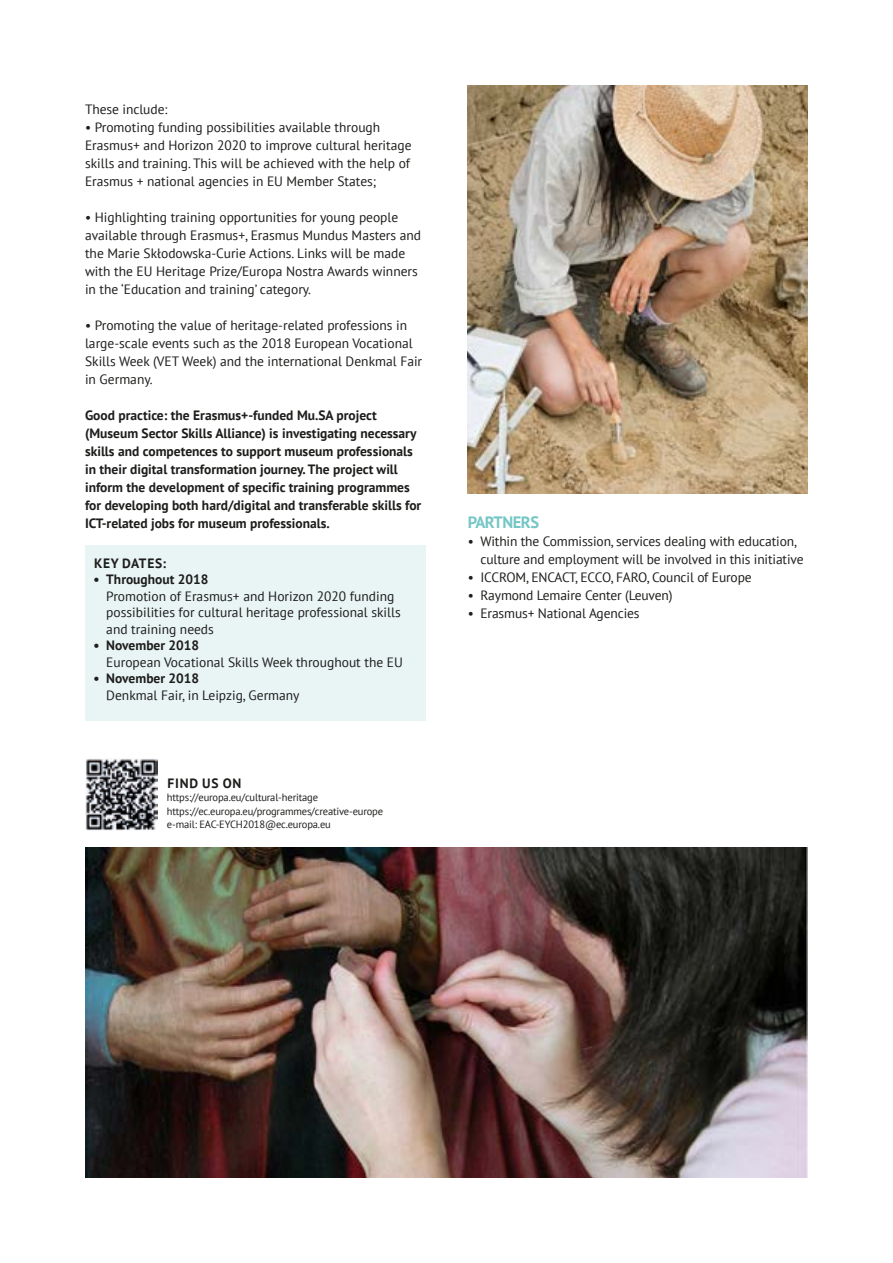
<style>
.page{position:relative;width:893px;height:1263px;background:#fff}
.page>*{position:absolute;margin:0;border:0;box-sizing:border-box;transform-origin:0 0}
.Networking{font:700 16.5px "PT Sans";letter-spacing:-.03em;color:#76c6c6}
.Networking-2{font:13.5px/18px "PT Sans";color:#1d1d1b}
.Networking-3{font:700 13.5px/18px "PT Sans";color:#1d1d1b}
.Networking-4{font:700 13.5px "PT Sans";letter-spacing:.05em;color:#1d1d1b}
.t1{font:10.5px "PT Sans";letter-spacing:-.015em;color:#1d1d1b}
.s1{font-weight:700}
</style>
<div class="page">
<img style="left:85px;top:848px;width:723px;height:330px">
<img style="left:85px;top:758px;width:72px;height:73px">
<div style="left:85px;top:546px;width:340px;height:175px;background:#e9f5f5"></div>
<img style="left:468px;top:85px;width:340px;height:408px">
<p class="Networking-2" style="left:85px;top:99px;width:84px">These include:</p>
<p class="Networking-2" style="left:85px;top:117px;width:328px">• Promoting funding possibilities available through Erasmus+ and Horizon 2020 to improve cultural heritage skills and training. This will be achieved with the help of Erasmus + national agencies in EU Member States;</p>
<p class="Networking-2" style="left:85px;top:207px;width:338px">• Highlighting training opportunities for young people available through Erasmus+, Erasmus Mundus Masters and the Marie Skłodowska-Curie Actions. Links will be made with the EU Heritage Prize/Europa Nostra Awards winners in the ‘Education and training’ category.</p>
<p class="Networking-2" style="left:85px;top:315px;width:339px">• Promoting the value of heritage-related professions in large-scale events such as the 2018 European Vocational Skills Week (VET Week) and the international Denkmal Fair in Germany.</p>
<p class="Networking-3" style="left:85px;top:406px;width:338px">Good practice: the Erasmus+-funded Mu.SA project (Museum Sector Skills Alliance) is investigating necessary skills and competences to support museum professionals in their digital transformation journey. The project will inform the development of specific training programmes for developing both hard/digital and transferable skills for ICT-related jobs for museum professionals.</p>
<p class="Networking-4" style="left:94px;top:554px;width:73px">KEY DATES:</p>
<p class="Networking-2" style="left:106px;top:571px;width:296px;line-height:16.5px;text-indent:-13px"><span class="s1">• Throughout 2018<br></span>Promotion of Erasmus+ and Horizon 2020 funding possibilities for cultural heritage professional skills and training needs</p>
<p class="Networking-2" style="left:106px;top:637px;width:298px;line-height:16.5px;text-indent:-13px"><span class="s1">• November 2018<br></span>European Vocational Skills Week throughout the EU</p>
<p class="Networking-2" style="left:106px;top:670px;width:195px;line-height:16.5px;text-indent:-13px"><span class="s1">• November 2018<br></span>Denkmal Fair, in Leipzig, Germany</p>
<p class="Networking-3" style="left:167px;top:773px;width:76px">FIND US ON</p>
<p class="t1" style="left:167px;top:790px;width:153px">https://europa.eu/cultural-heritage</p>
<p class="t1" style="left:167px;top:804px;width:218px">https://ec.europa.eu/programmes/creative-europe</p>
<p class="t1" style="left:167px;top:817px;width:165px">e-mail: EAC-EYCH2018@ec.europa.eu</p>
<p class="Networking" style="left:468px;top:511px;width:73px">PARTNERS</p>
<p class="Networking-2" style="left:480px;top:531px;width:325px;text-indent:-13px">• Within the Commission, services dealing with education, culture and employment will be involved in this initiative</p>
<p class="Networking-2" style="left:468px;top:567px;width:285px">• ICCROM, ENCACT, ECCO, FARO, Council of Europe</p>
<p class="Networking-2" style="left:468px;top:585px;width:206px">• Raymond Lemaire Center (Leuven)</p>
<p class="Networking-2" style="left:468px;top:603px;width:173px">• Erasmus+ National Agencies</p>
</div>
